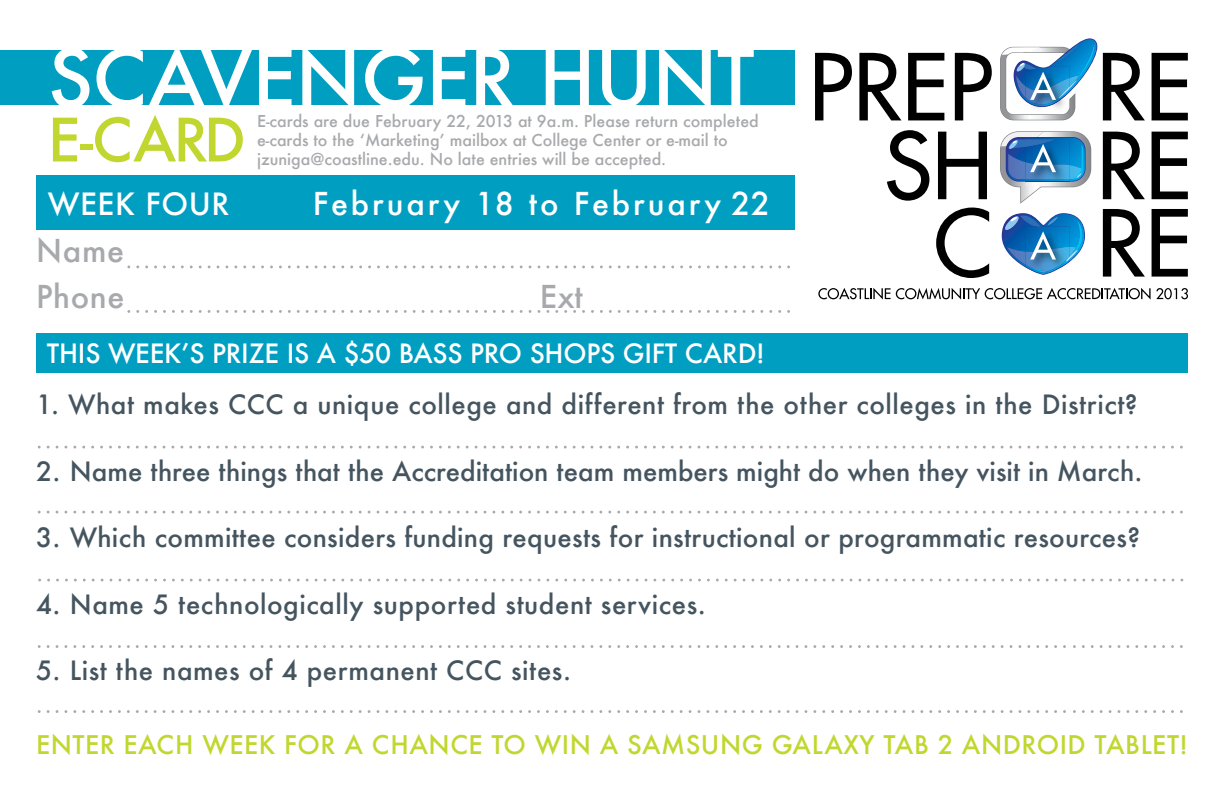
<style>
.page{position:relative;width:1224px;height:792px;background:#fff}
.page>*{position:absolute;margin:0;border:0;box-sizing:border-box;transform-origin:0 0}
.t1{font:500 78px "Futura";letter-spacing:-.01em;color:#fff}
.t2{font:500 58.2px "Futura";color:#c1d72f}
.t3{font:500 30.8px "Futura";letter-spacing:.09em;color:#fff}
.t4{font:500 30.8px/46px "Futura";letter-spacing:.02em;color:#a7a9ac}
.t5{font:500 30px "Futura";letter-spacing:.02em;color:#fff}
.t6{font:500 26px "Futura";letter-spacing:.02em;color:#455560}
.t7{font:500 26px "Futura";color:#455560}
.t8{font:500 26px "Futura";letter-spacing:-.01em;color:#fff}
.t9{font:500 25.2px "Futura";letter-spacing:.02em;color:#c1d72f}
.t10{font:500 16px/19.2px "Futura";color:#a7a9ac}
</style>
<div class="page">
<div style="left:0;top:50px;width:795px;height:55px;background:#009fc2"></div>
<div style="left:36px;top:175px;width:759px;height:55px;background:#009fc2"></div>
<div style="left:36px;top:333px;width:1152px;height:40px;background:#009fc2"></div>
<svg style="left:815px;top:53px;width:37px;height:67px"></svg>
<svg style="left:859px;top:53px;width:42px;height:67px"></svg>
<svg style="left:908px;top:53px;width:36px;height:67px"></svg>
<svg style="left:955px;top:53px;width:37px;height:67px"></svg>
<svg style="left:1103px;top:53px;width:42px;height:67px"></svg>
<svg style="left:1152px;top:53px;width:36px;height:67px"></svg>
<svg style="left:1152px;top:132px;width:36px;height:67px"></svg>
<svg style="left:1152px;top:209px;width:36px;height:68px"></svg>
<svg style="left:1000px;top:38px;width:98px;height:82px"></svg>
<svg style="left:818px;top:130px;width:327px;height:170px"></svg>
<svg style="left:1129px;top:288px;width:59px;height:12px"></svg>
<h1 class="t1" style="left:48px;top:25px;width:708px">SCAVENGER HUNT</h1>
<p class="t10" style="left:257px;top:111px;width:503px">E-cards are due February 22, 2013 at 9a.m. Please return completed e-cards to the ‘Marketing’ mailbox at College Center or e-mail to jzuniga@coastline.edu. No late entries will be accepted.</p>
<p class="t5" style="left:48px;top:183px;width:183px">WEEK FOUR</p>
<p class="t3" style="left:313px;top:182px;width:459px">February 18 to February 22</p>
<h2 class="t2" style="left:48px;top:100px;width:200px">E-CARD</h2>
<p class="t4" style="left:36px;top:227px;width:90px">Name<br>Phone</p>
<p class="t4" style="left:540px;top:273px;width:45px">Ext</p>
<p class="t8" style="left:47px;top:336px;width:720px">THIS WEEK’S PRIZE IS A $50 BASS PRO SHOPS GIFT CARD!</p>
<p class="t6" style="left:36px;top:387px;width:1103px">1. What makes CCC a unique college and different from the other colleges in the District?</p>
<p class="t7" style="left:36px;top:453px;width:1108px">2. Name three things that the Accreditation team members might do when they visit in March.</p>
<p class="t6" style="left:36px;top:520px;width:1106px">3. Which committee considers funding requests for instructional or programmatic resources?</p>
<p class="t6" style="left:36px;top:586px;width:671px">4. Name 5 technologically supported student services.</p>
<p class="t6" style="left:36px;top:653px;width:537px">5. List the names of 4 permanent CCC sites.</p>
<p class="t9" style="left:36px;top:727px;width:105px">Enter eac</p>
<p class="t9" style="left:175px;top:727px;width:47px">h wee</p>
<p class="t9" style="left:259px;top:727px;width:170px">k for a chance</p>
<p class="t9" style="left:491px;top:727px;width:171px">to win a Sams</p>
<p class="t9" style="left:701px;top:727px;width:90px">ung Gala</p>
<p class="t9" style="left:844px;top:727px;width:346px">xy Tab 2 And roid Tablet!</p>
</div>
